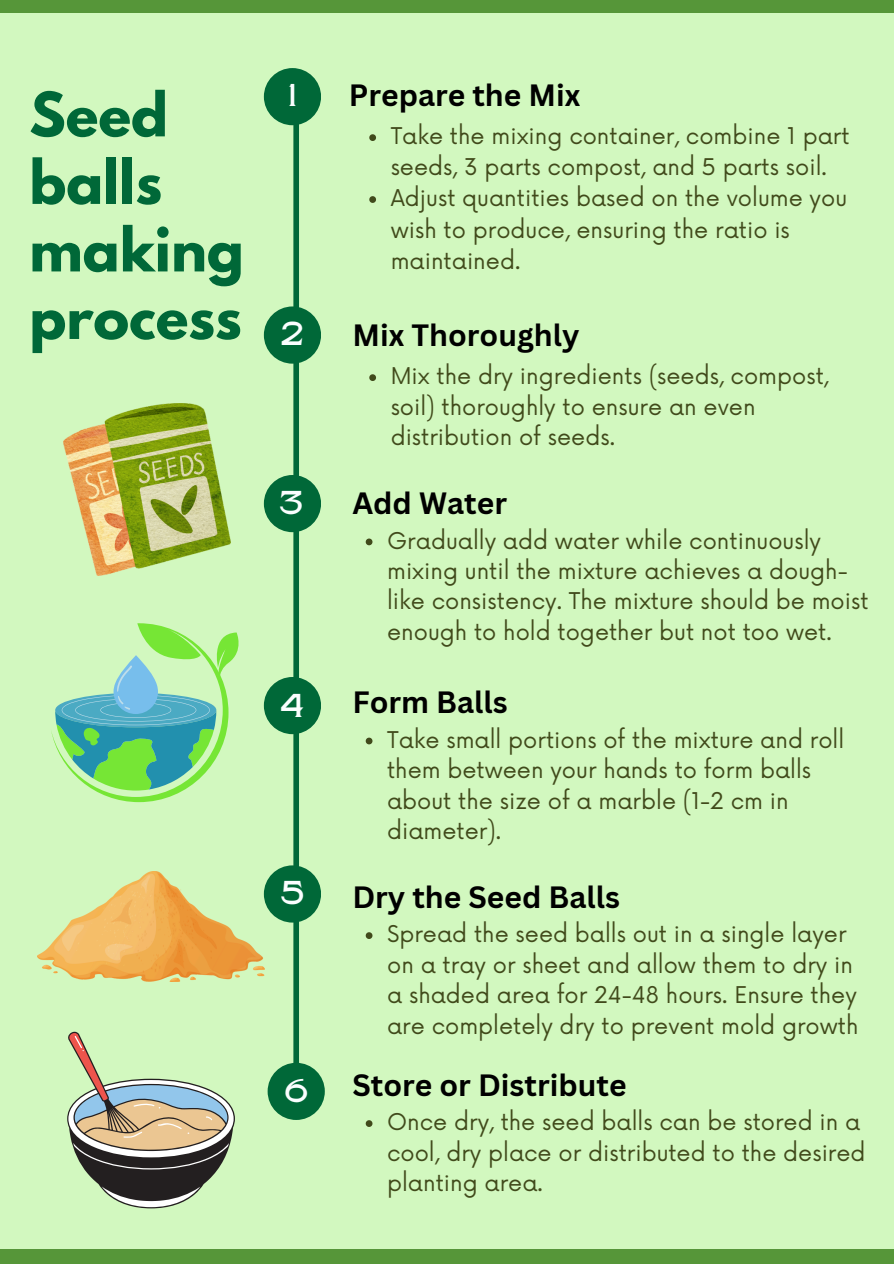
<style>
.page{position:relative;width:894px;height:1264px;background:#fff}
.page>*{position:absolute;margin:0;border:0;box-sizing:border-box;transform-origin:0 0}
.t1{font:700 54.15px/67.5px "League Spartan";color:#006838}
.t2{font:700 33px "Rasputin";color:#fafeff}
.t3{font:700 31.5px "Rasputin";color:#fafeff}
.t4{font:700 30px "Canva Sans";color:#000}
.t5{font:22.5px/30.3px "Now";color:#414a1b}
</style>
<div class="page">
<div style="left:0;top:0;width:893px;height:1263px;background:#d2f8bf"></div>
<div style="left:293px;top:84px;width:6px;height:980px;background:#006838"></div>
<div style="left:264px;top:68px;width:57px;height:57px;background:#006838;border-radius:50%"></div>
<div style="left:264px;top:306px;width:57px;height:57px;background:#006838;border-radius:50%"></div>
<div style="left:264px;top:475px;width:57px;height:57px;background:#006838;border-radius:50%"></div>
<div style="left:264px;top:677px;width:57px;height:57px;background:#006838;border-radius:50%"></div>
<div style="left:264px;top:865px;width:57px;height:57px;background:#006838;border-radius:50%"></div>
<div style="left:267px;top:1062px;width:58px;height:57px;background:#006838;border-radius:50%"></div>
<div style="left:0;top:1249px;width:893px;height:14px;background:#569639"></div>
<div style="left:0;top:0;width:893px;height:12px;background:#569639"></div>
<img style="left:64px;top:403px;width:166px;height:173px">
<svg style="left:51px;top:623px;width:188px;height:179px"></svg>
<img style="left:38px;top:871px;width:226px;height:110px">
<svg style="left:67px;top:1031px;width:168px;height:177px"></svg>
<svg style="left:369px;top:134px;width:7px;height:7px"></svg>
<svg style="left:369px;top:196px;width:7px;height:7px"></svg>
<svg style="left:369px;top:374px;width:7px;height:7px"></svg>
<svg style="left:365px;top:538px;width:7px;height:7px"></svg>
<svg style="left:365px;top:737px;width:7px;height:7px"></svg>
<svg style="left:365px;top:932px;width:7px;height:7px"></svg>
<svg style="left:365px;top:1120px;width:7px;height:6px"></svg>
<p class="t1" style="left:29px;top:88px;width:216px">Seed balls making process</p>
<p class="t3" style="left:287px;top:77px;width:11px">1</p>
<p class="t2" style="left:280px;top:315px;width:25px">2</p>
<h1 class="t2" style="left:279px;top:484px;width:26px">3</h1>
<p class="t2" style="left:280px;top:687px;width:26px">4</p>
<p class="t2" style="left:280px;top:874px;width:26px">5</p>
<p class="t2" style="left:284px;top:1071px;width:26px">6</p>
<h2 class="t4" style="left:349px;top:74px;width:233px">Prepare the Mix</h2>
<p class="t5" style="left:390px;top:122px;width:460px">Take the mixing container, combine 1 part seeds, 3 parts compost, and 5 parts soil.</p>
<p class="t5" style="left:390px;top:183px;width:458px;line-height:31.5px">Adjust quantities based on the volume you wish to produce, ensuring the ratio is maintained.</p>
<p class="t4" style="left:352px;top:314px;width:228px">Mix Thoroughly</p>
<p class="t5" style="left:390px;top:362px;width:439px">Mix the dry ingredients (seeds, compost, soil) thoroughly to ensure an even distribution of seeds.</p>
<h2 class="t4" style="left:352px;top:482px;width:156px">Add Water</h2>
<p class="t5" style="left:387px;top:526px;width:483px">Gradually add water while continuously mixing until the mixture achieves a dough&shy;like consistency. The mixture should be moist enough to hold together but not too wet.</p>
<h2 class="t4" style="left:352px;top:681px;width:157px">Form Balls</h2>
<p class="t5" style="left:387px;top:725px;width:458px">Take small portions of the mixture and roll them between your hands to form balls about the size of a marble (1-2 cm in diameter).</p>
<h2 class="t4" style="left:352px;top:875px;width:269px">Dry the Seed Balls</h2>
<p class="t5" style="left:387px;top:920px;width:472px">Spread the seed balls out in a single layer on a tray or sheet and allow them to dry in a shaded area for 24-48 hours. Ensure they are completely dry to prevent mold growth</p>
<h2 class="t4" style="left:352px;top:1063px;width:276px">Store or Distribute</h2>
<p class="t5" style="left:387px;top:1108px;width:480px">Once dry, the seed balls can be stored in a cool, dry place or distributed to the desired planting area.</p>
</div>
